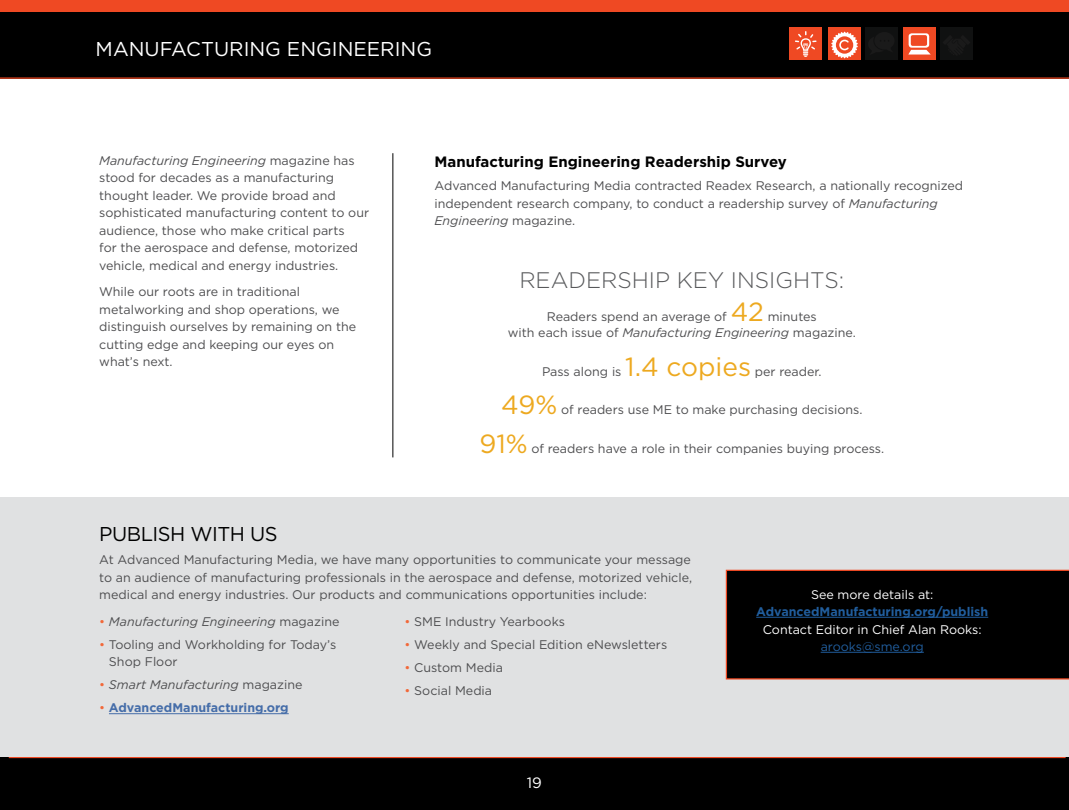
<style>
.page{position:relative;width:1069px;height:810px;background:#fff}
.page>*{position:absolute;margin:0;border:0;box-sizing:border-box;transform-origin:0 0}
.t1{font:300 22.5px "Gotham";color:#58595b}
.t2{font:20px "Gotham";color:#fff}
.t3{font:20px "Gotham";letter-spacing:-.025em;color:#000}
.t4{font:700 15px "Gotham";color:#000}
.t5{font:15px "Gotham";color:#fff}
.t6{font:12.5px/17.5px "Gotham";color:#4d4d4f}
.t7{font:italic 12.5px "Gotham";color:#4d4d4f}
.t8{font:12.5px "Gotham";color:#fff}
.t9{font:700 12.5px "Gotham";color:#215e9e}
.t10{font:700 12.5px "Gotham";color:#456da9}
.t11{font:12.5px "Gotham";color:#215e9e}
.s1{font-style:italic}
.s2{font-size:26.25px;color:#eda920}
.s3{font-style:normal;color:#f26839}
.s4{font-style:normal}
.s5{color:#f26839}
.s6{font-weight:400;color:#f26839}
</style>
<div class="page">
<div style="left:0;top:0;width:1069px;height:78px;background:#000"></div>
<div style="left:0;top:0;width:1069px;height:11px;background:#ef4923"></div>
<div style="left:0;top:757px;width:1069px;height:53px;background:#000"></div>
<hr style="left:0;top:77px;width:1069px;height:2px;background:#ef4923">
<hr style="left:9px;top:757px;width:1056px;height:1px;background:#ef4923">
<div style="left:0;top:497px;width:1069px;height:260px;background:#e0e1e2"></div>
<div style="left:726px;top:570px;width:343px;height:110px;background:#000"></div>
<hr style="left:756px;top:617px;width:232px;height:1px;background:#215e9e">
<hr style="left:820px;top:652px;width:104px;height:1px;background:#215e9e">
<hr style="left:109px;top:713px;width:180px;height:1px;background:#456da9">
<hr style="left:393px;top:153px;width:1px;height:304px;background:#000">
<div style="left:903px;top:28px;width:32px;height:32px;background:#ef4923"></div>
<svg style="left:908px;top:33px;width:23px;height:22px"></svg>
<div style="left:789px;top:28px;width:33px;height:32px;background:#ef4923"></div>
<svg style="left:795px;top:31px;width:21px;height:26px"></svg>
<div style="left:828px;top:28px;width:32px;height:32px;background:#ef4923"></div>
<svg style="left:831px;top:32px;width:27px;height:26px"></svg>
<svg style="left:865px;top:27px;width:33px;height:33px"></svg>
<svg style="left:940px;top:27px;width:33px;height:33px"></svg>
<h2 class="t2" style="left:96px;top:36px;width:338px">MANUFACTURING ENGINEERING</h2>
<p class="t6" style="left:99px;top:152px;width:271px"><span class="s1">Manufacturing Engineering</span> magazine has stood for decades as a manufacturing thought leader. We provide broad and sophisticated manufacturing content to our audience, those who make critical parts<br>for the aerospace and defense, motorized vehicle, medical and energy industries.</p>
<p class="t6" style="left:99px;top:283px;width:258px">While our roots are in traditional metalworking and shop operations, we distinguish ourselves by remaining on the cutting edge and keeping our eyes on what’s next.</p>
<p class="t4" style="left:434px;top:152px;width:354px">Manufacturing Engineering Readership Survey</p>
<p class="t6" style="left:434px;top:177px;width:530px">Advanced Manufacturing Media contracted Readex Research, a nationally recognized independent research company, to conduct a readership survey of <span class="s1">Manufacturing<br>Engineering</span> magazine.</p>
<h1 class="t1" style="left:519px;top:265px;width:326px">READERSHIP KEY INSIGHTS:</h1>
<p class="t6" style="left:508px;top:308px;width:350px;line-height:16.2px;text-align:center">Readers spend an average of <span class="s2">42</span> minutes<br>with each issue of <span class="s1">Manufacturing Engineering</span> magazine.</p>
<p class="t6" style="left:542px;top:362px;width:281px">Pass along is <span class="s2">1.4 copies</span> per reader.</p>
<p class="t6" style="left:501px;top:401px;width:363px"><span class="s2">49%</span> of readers use ME to make purchasing decisions.</p>
<p class="t6" style="left:479px;top:440px;width:406px"><span class="s2">91%</span> of readers have a role in their companies buying process.</p>
<h2 class="t3" style="left:99px;top:521px;width:180px">PUBLISH WITH US</h2>
<p class="t6" style="left:99px;top:551px;width:594px;text-align:justify">At Advanced Manufacturing Media, we have many opportunities to communicate your message to an audience of manufacturing professionals in the aerospace and defense, motorized vehicle, medical and energy industries. Our products and communications opportunities include:</p>
<p class="t7" style="left:99px;top:613px;width:242px"><span class="s3">•</span> Manufacturing Engineering <span class="s4">magazine</span></p>
<p class="t6" style="left:109px;top:635px;width:229px;text-indent:-10px"><span class="s5">•</span> Tooling and Workholding for Today’s<br>Shop Floor</p>
<p class="t7" style="left:99px;top:677px;width:205px"><span class="s3">•</span> Smart Manufacturing <span class="s4">magazine</span></p>
<p class="t10" style="left:99px;top:700px;width:191px"><span class="s6">•</span> AdvancedManufacturing.org</p>
<p class="t6" style="left:404px;top:612px;width:162px"><span class="s5">•</span> SME Industry Yearbooks</p>
<p class="t6" style="left:404px;top:635px;width:264px"><span class="s5">•</span> Weekly and Special Edition eNewsletters</p>
<p class="t6" style="left:404px;top:658px;width:100px"><span class="s5">•</span> Custom Media</p>
<p class="t6" style="left:404px;top:682px;width:89px"><span class="s5">•</span> Social Media</p>
<p class="t5" style="left:527px;top:773px;width:17px">19</p>
<p class="t8" style="left:811px;top:586px;width:124px">See more details at:</p>
<p class="t9" style="left:756px;top:603px;width:234px">AdvancedManufacturing.org/publish</p>
<p class="t8" style="left:763px;top:621px;width:220px">Contact Editor in Chief Alan Rooks:</p>
<p class="t11" style="left:820px;top:639px;width:105px">arooks@sme.org</p>
</div>
